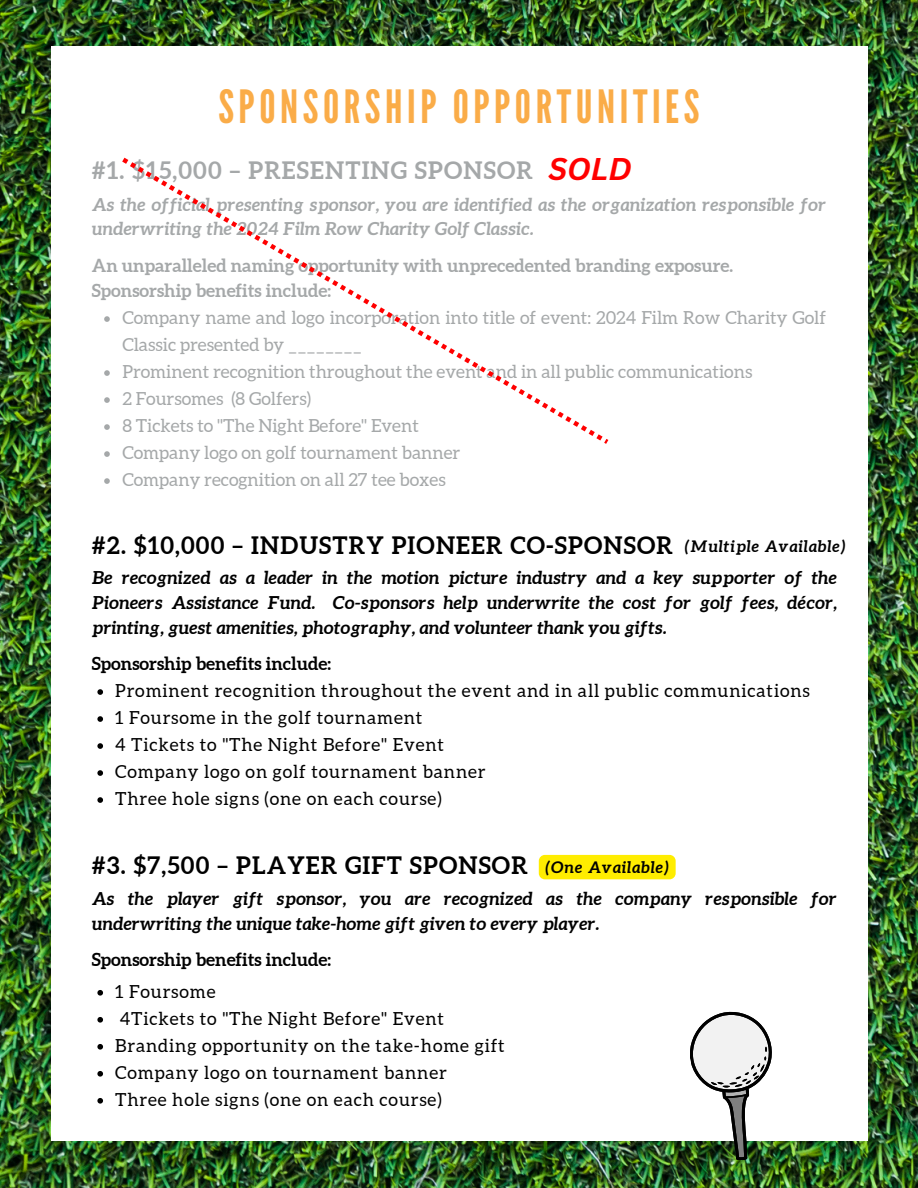
<style>
.page{position:relative;width:918px;height:1188px;background:#fff}
.page>*{position:absolute;margin:0;border:0;box-sizing:border-box;transform-origin:0 0}
.t1{font:45.75px "League Gothic";letter-spacing:.1em;color:#faac48}
.t2{font:italic 700 30.6px "Canva Sans";color:#f00}
.t3{font:700 24px "Aleo";letter-spacing:.05em;color:#000}
.t4{font:700 24px "Aleo";letter-spacing:.05em;color:#a5a8a9}
.t5{font:18px "Aleo";letter-spacing:.05em;color:#000}
.t6{font:italic 700 18px/24.8px "Aleo";color:#000;text-align:justify}
.t7{font:18px/27px "Aleo";color:#a5a8a9}
.t8{font:italic 700 18px/24.8px "Aleo";color:#a5a8a9}
.t9{font:700 18px/24.8px "Aleo";color:#a5a8a9}
.t10{font:700 18px "Aleo";color:#000}
.t11{font:italic 700 16.05px "Aleo";letter-spacing:.05em;color:#000}
</style>
<div class="page">
<img style="left:0;top:0;width:918px;height:1188px">
<div style="left:51px;top:46px;width:816px;height:1095px;background:#fff"></div>
<svg style="left:686px;top:1011px;width:99px;height:154px"></svg>
<svg style="left:104px;top:316px;width:6px;height:6px"></svg>
<svg style="left:104px;top:370px;width:6px;height:6px"></svg>
<svg style="left:104px;top:397px;width:6px;height:6px"></svg>
<svg style="left:104px;top:424px;width:6px;height:6px"></svg>
<svg style="left:104px;top:451px;width:6px;height:6px"></svg>
<svg style="left:104px;top:478px;width:6px;height:6px"></svg>
<svg style="left:97px;top:689px;width:6px;height:6px"></svg>
<svg style="left:97px;top:716px;width:6px;height:6px"></svg>
<svg style="left:97px;top:743px;width:6px;height:6px"></svg>
<svg style="left:97px;top:770px;width:6px;height:6px"></svg>
<svg style="left:97px;top:797px;width:6px;height:6px"></svg>
<svg style="left:97px;top:990px;width:6px;height:6px"></svg>
<svg style="left:97px;top:1017px;width:6px;height:6px"></svg>
<svg style="left:97px;top:1044px;width:6px;height:6px"></svg>
<svg style="left:97px;top:1071px;width:6px;height:6px"></svg>
<svg style="left:97px;top:1098px;width:6px;height:6px"></svg>
<div style="left:539px;top:855px;width:137px;height:24px;background:#ffed00;border-radius:6px"></div>
<svg style="left:122px;top:158px;width:486px;height:286px"></svg>
<p class="t1" style="left:218px;top:81px;width:483px">SPONSORSHIP OPPORTUNITIES</p>
<p class="t4" style="left:92px;top:156px;width:443px">#1. $15,000 – PRESENTING SPONSOR</p>
<p class="t2" style="left:548px;top:147px;width:85px">SOLD</p>
<p class="t8" style="left:92px;top:192px;width:736px">As the official presenting sponsor, you are identified as the organization responsible for underwriting the 2024 Film Row Charity Golf Classic.</p>
<p class="t9" style="left:92px;top:253px;width:643px">An unparalleled naming opportunity with unprecedented branding exposure.<br>Sponsorship benefits include:</p>
<h1 class="t7" style="left:122px;top:304px;width:705px">Company name and logo incorporation into title of event: 2024 Film Row Charity Golf<br>Classic presented by ________</h1>
<h2 class="t7" style="left:122px;top:358px;width:631px">Prominent recognition throughout the event and in all public communications</h2>
<h3 class="t7" style="left:122px;top:385px;width:190px">2 Foursomes (8 Golfers)</h3>
<p class="t7" style="left:122px;top:412px;width:298px">8 Tickets to "The Night Before" Event</p>
<p class="t7" style="left:122px;top:439px;width:340px">Company logo on golf tournament banner</p>
<p class="t7" style="left:122px;top:466px;width:325px">Company recognition on all 27 tee boxes</p>
<p class="t3" style="left:92px;top:531px;width:583px">#2. $10,000 – INDUSTRY PIONEER CO-SPONSOR</p>
<p class="t11" style="left:685px;top:537px;width:162px">(Multiple Available)</p>
<p class="t6" style="left:92px;top:565px;width:747px">Be recognized as a leader in the motion picture industry and a key supporter of the Pioneers Assistance Fund. Co-sponsors help underwrite the cost for golf fees, décor, printing, guest amenities, photography, and volunteer thank you gifts.</p>
<p class="t10" style="left:92px;top:653px;width:241px">Sponsorship benefits include:</p>
<p class="t5" style="left:115px;top:681px;width:696px">Prominent recognition throughout the event and in all public communications</p>
<p class="t5" style="left:115px;top:708px;width:309px">1 Foursome in the golf tournament</p>
<p class="t5" style="left:115px;top:735px;width:330px">4 Tickets to "The Night Before" Event</p>
<h3 class="t5" style="left:115px;top:762px;width:372px">Company logo on golf tournament banner</h3>
<p class="t5" style="left:115px;top:789px;width:328px">Three hole signs (one on each course)</p>
<p class="t3" style="left:92px;top:852px;width:438px">#3. $7,500 – PLAYER GIFT SPONSOR</p>
<p class="t6" style="left:92px;top:886px;width:747px">As the player gift sponsor, you are recognized as the company responsible for underwriting the unique take-home gift given to every player.</p>
<p class="t10" style="left:92px;top:949px;width:241px">Sponsorship benefits include:</p>
<p class="t5" style="left:115px;top:981px;width:102px">1 Foursome</p>
<h3 class="t5" style="left:120px;top:1008px;width:326px">4Tickets to "The Night Before" Event</h3>
<p class="t5" style="left:115px;top:1035px;width:391px">Branding opportunity on the take-home gift</p>
<p class="t5" style="left:115px;top:1062px;width:333px">Company logo on tournament banner</p>
<p class="t5" style="left:115px;top:1089px;width:328px">Three hole signs (one on each course)</p>
<p class="t11" style="left:546px;top:858px;width:125px">(One Available)</p>
</div>
